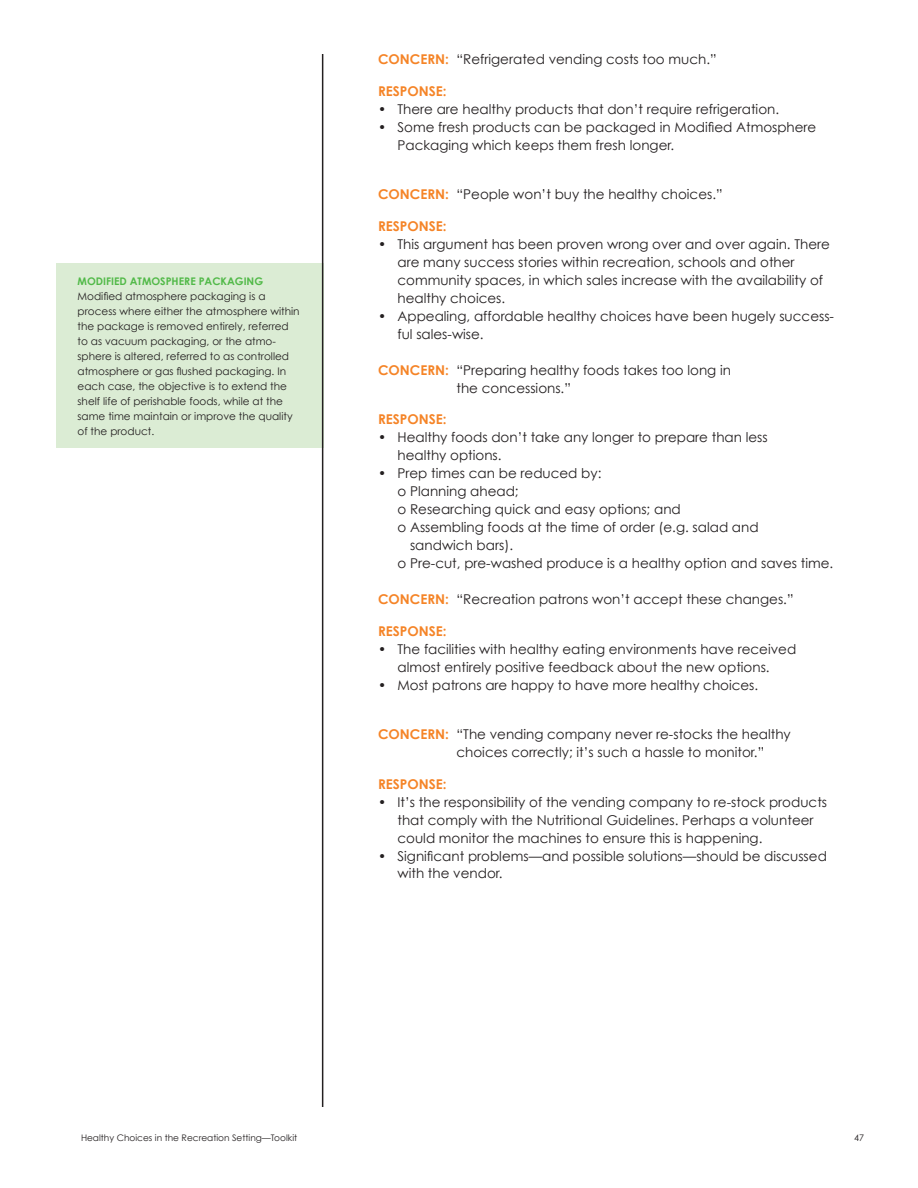
<style>
.page{position:relative;width:918px;height:1188px;background:#fff}
.page>*{position:absolute;margin:0;border:0;box-sizing:border-box;transform-origin:0 0}
.t1{font:13.5px/18px "Century Gothic";color:#231f20}
.t2{font:700 13.5px "Century Gothic";color:#f58427}
.t3{font:10.5px/15px "Century Gothic";color:#231f20}
.t4{font:700 10.5px "Century Gothic";color:#51b948}
.t5{font:9px "Century Gothic";color:#231f20}
.s1{font-weight:700;color:#51b948}
.s2{font-weight:700;color:#f58427}
</style>
<div class="page">
<div style="left:56px;top:264px;width:267px;height:184px;background:#dbecd4"></div>
<hr style="left:322px;top:54px;width:1px;height:1053px;background:#231f20">
<p class="t3" style="left:78px;top:273px;width:224px;text-indent:121px"><span class="s1">PACKAGING </span>Modified atmosphere packaging is a process where either the atmosphere within the package is removed entirely, referred to as vacuum packaging, or the atmo&shy;sphere is altered, referred to as controlled atmosphere or gas flushed packaging. In each case, the objective is to extend the shelf life of perishable foods, while at the same time maintain or improve the quality of the product.</p>
<p class="t4" style="left:78px;top:274px;width:73px">MODIFIED ATMOSPHERE</p>
<p class="t2" style="left:378px;top:51px;width:41px">CONCER</p>
<p class="t1" style="left:435px;top:50px;width:283px"><span class="s2">N:</span> “Refrigerated vending costs too much.”</p>
<p class="t2" style="left:378px;top:82px;width:17px">RESPO</p>
<p class="t2" style="left:419px;top:82px;width:29px">NSE:</p>
<p class="t1" style="left:378px;top:100px;width:403px">• There are healthy products that don’t require refrigeration.</p>
<p class="t1" style="left:397px;top:118px;width:420px;text-indent:-19px">• Some fresh products can be packaged in Modified Atmosphere<br>Packaging which keeps them fresh longer.</p>
<p class="t2" style="left:378px;top:186px;width:41px">CONCER</p>
<p class="t1" style="left:435px;top:185px;width:289px"><span class="s2">N:</span> “People won’t buy the healthy choices.”</p>
<p class="t2" style="left:378px;top:217px;width:17px">RESPO</p>
<p class="t2" style="left:419px;top:217px;width:29px">NSE:</p>
<p class="t1" style="left:397px;top:235px;width:434px;text-indent:-19px">• This argument has been proven wrong over and over again. There are many success stories within recreation, schools and other community spaces, in which sales increase with the availability of healthy choices.</p>
<p class="t1" style="left:397px;top:307px;width:438px;text-indent:-19px">• Appealing, affordable healthy choices have been hugely success&shy;ful sales-wise.</p>
<p class="t2" style="left:378px;top:361px;width:41px">CONCER</p>
<p class="t1" style="left:457px;top:361px;width:276px;text-indent:-21px"><span class="s2">N:</span> “Preparing healthy foods takes too long in the concessions.”</p>
<p class="t2" style="left:378px;top:411px;width:17px">RESPO</p>
<p class="t2" style="left:419px;top:411px;width:29px">NSE:</p>
<p class="t1" style="left:398px;top:428px;width:372px;text-indent:-19px">• Healthy foods don’t take any longer to prepare than less healthy options.</p>
<p class="t1" style="left:378px;top:464px;width:225px">• Prep times can be reduced by:</p>
<p class="t1" style="left:398px;top:482px;width:123px">o Planning ahead;</p>
<p class="t1" style="left:398px;top:500px;width:285px">o Researching quick and easy options; and</p>
<p class="t1" style="left:398px;top:518px;width:363px">o Assembling foods at the time of order (e.g. salad and</p>
<p class="t1" style="left:410px;top:536px;width:105px">sandwich bars).</p>
<p class="t1" style="left:398px;top:554px;width:437px">o Pre-cut, pre-washed produce is a healthy option and saves time.</p>
<p class="t2" style="left:378px;top:591px;width:41px">CONCER</p>
<p class="t1" style="left:435px;top:590px;width:360px"><span class="s2">N:</span> “Recreation patrons won’t accept these changes.”</p>
<p class="t2" style="left:378px;top:622px;width:17px">RESPO</p>
<p class="t2" style="left:419px;top:622px;width:29px">NSE:</p>
<p class="t1" style="left:378px;top:639px;width:420px;text-align:center">• The facilities with healthy eating environments have received almost entirely positive feedback about the new options.</p>
<p class="t1" style="left:378px;top:675px;width:382px">• Most patrons are happy to have more healthy choices.</p>
<p class="t2" style="left:378px;top:726px;width:41px">CONCER</p>
<p class="t1" style="left:435px;top:725px;width:357px;text-align:center"><span class="s2">N:</span> “The vending company never re-stocks the healthy choices correctly; it’s such a hassle to monitor.”</p>
<p class="t2" style="left:378px;top:775px;width:17px">RESPO</p>
<p class="t2" style="left:419px;top:775px;width:29px">NSE:</p>
<p class="t1" style="left:398px;top:792px;width:431px;text-indent:-19px">• It’s the responsibility of the vending company to re-stock products that comply with the Nutritional Guidelines. Perhaps a volunteer could monitor the machines to ensure this is happening.</p>
<p class="t1" style="left:398px;top:846px;width:431px;text-indent:-19px">• Significant problems—and possible solutions—should be discussed with the vendor.</p>
<p class="t5" style="left:81px;top:1132px;width:218px">Healthy Choices in the Recreation Setting—Toolkit</p>
<p class="t5" style="left:854px;top:1132px;width:11px">47</p>
</div>
